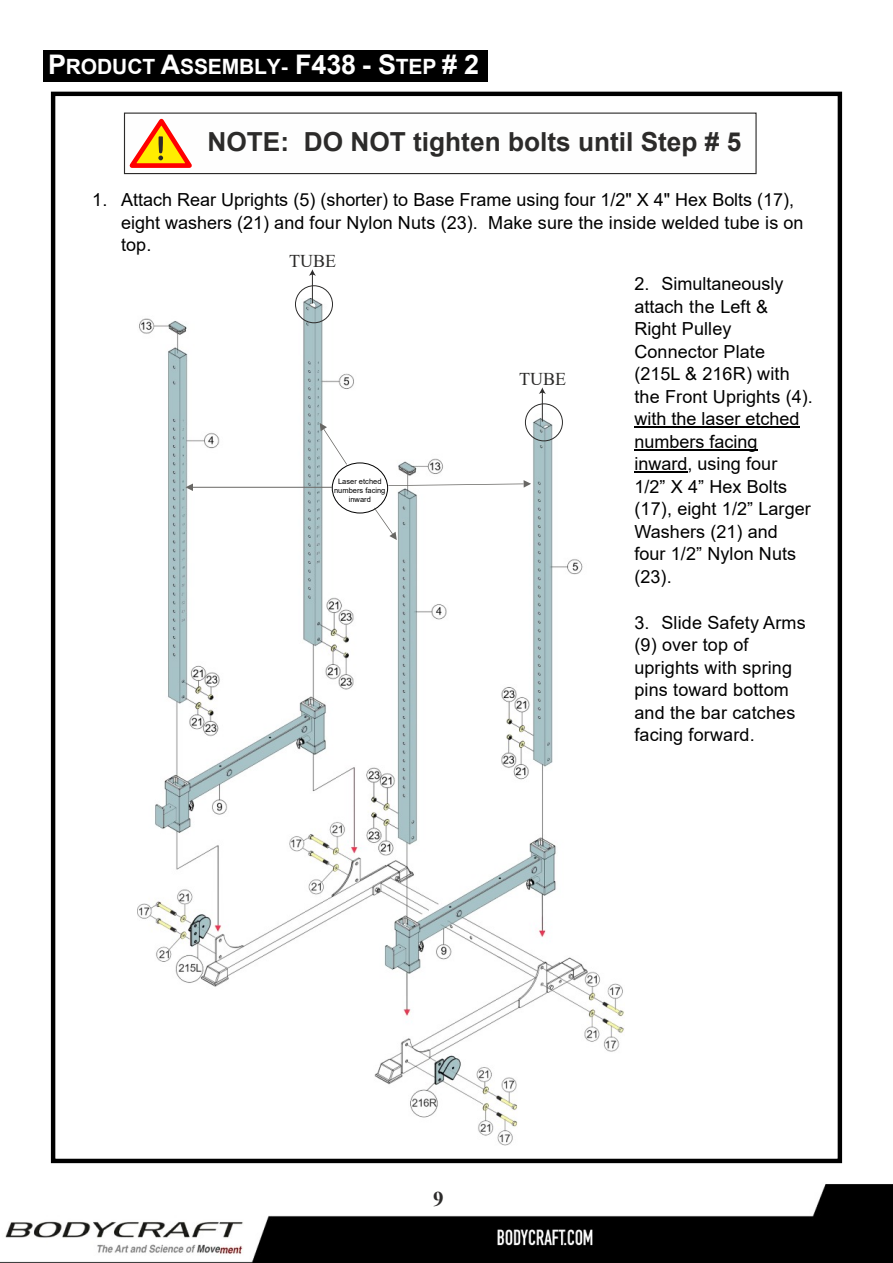
<style>
.page{position:relative;width:893px;height:1263px;background:#fff}
.page>*{position:absolute;margin:0;border:0;box-sizing:border-box;transform-origin:0 0}
.t1{font:700 26.25px "Arial";color:#2c2b2a}
.t2{font:700 21px "Arial";letter-spacing:-.005em;color:#fff}
.t3{font:700 21px "Times New Roman";color:#2c2b2a}
.t4{font:18px/22.5px "Arial";color:#000}
.t5{font:18px "Times New Roman";color:#2c2b2a}
.t6{font:7.5px/8.6px "Arial";color:#000;text-align:center}
.s1{font-size:27px}
</style>
<div class="page">
<img style="left:0;top:1184px;width:893px;height:79px">
<div style="left:43px;top:50px;width:444px;height:31px;background:#000"></div>
<div style="left:51px;top:92px;width:791px;height:1071px;border:4px solid #000"></div>
<hr style="left:634px;top:427px;width:166px;height:1px;background:#000">
<hr style="left:634px;top:449px;width:124px;height:1px;background:#000">
<hr style="left:634px;top:472px;width:53px;height:1px;background:#000">
<div style="left:124px;top:113px;width:633px;height:61px;background:#fefefe;border:1px solid #2c2b2a"></div>
<svg style="left:123px;top:115px;width:69px;height:55px"></svg>
<img style="left:137px;top:298px;width:487px;height:848px">
<div style="left:525px;top:403px;width:38px;height:38px;border:1px solid #2c2b2a;border-radius:50%"></div>
<hr style="left:542px;top:392px;width:1px;height:30px;background:#2c2b2a">
<svg style="left:535px;top:383px;width:14px;height:13px"></svg>
<div style="left:295px;top:285px;width:38px;height:38px;border:1px solid #2c2b2a;border-radius:50%"></div>
<svg style="left:305px;top:269px;width:15px;height:34px"></svg>
<div style="left:332px;top:463px;width:56px;height:50px;background:#fff;border:1px solid #000;border-radius:50%"></div>
<hr style="left:193px;top:487px;width:139px;height:1px;background:#686764">
<svg style="left:185px;top:483px;width:8px;height:8px"></svg>
<svg style="left:388px;top:480px;width:143px;height:8px"></svg>
<svg style="left:320px;top:423px;width:27px;height:42px"></svg>
<svg style="left:374px;top:508px;width:23px;height:32px"></svg>
<p class="t2" style="left:48px;top:59px;width:433px"><span class="s1">P</span>RODUCT <span class="s1">A</span>SSEMBLY- <span class="s1">F438 - S</span>TEP <span class="s1"># 2</span></p>
<h1 class="t1" style="left:208px;top:132px;width:535px">NOTE: DO NOT tighten bolts until Step # 5</h1>
<p class="t4" style="left:121px;top:190px;width:684px;text-indent:-29px">1. Attach Rear Uprights (5) (shorter) to Base Frame using four 1/2" X 4" Hex Bolts (17), eight washers (21) and four Nylon Nuts (23). Make sure the inside welded tube is on top.</p>
<p class="t4" style="left:634px;top:274px;width:180px">2. Simultaneously attach the Left &amp;<br>Right Pulley<br>Connector Plate (215L &amp; 216R) with the Front Uprights (4). with the laser etched numbers facing inward, using four<br>1/2” X 4” Hex Bolts (17), eight 1/2” Larger<br>Washers (21) and four 1/2” Nylon Nuts (23).</p>
<p class="t4" style="left:634px;top:613px;width:173px">3. Slide Safety Arms (9) over top of uprights with spring pins toward bottom and the bar catches facing forward.</p>
<p class="t5" style="left:289px;top:255px;width:48px">TUBE</p>
<p class="t5" style="left:519px;top:373px;width:48px">TUBE</p>
<p class="t6" style="left:334px;top:478px;width:53px">Laser etched numbers facing inward</p>
<p class="t3" style="left:433px;top:1192px;width:12px">9</p>
</div>
